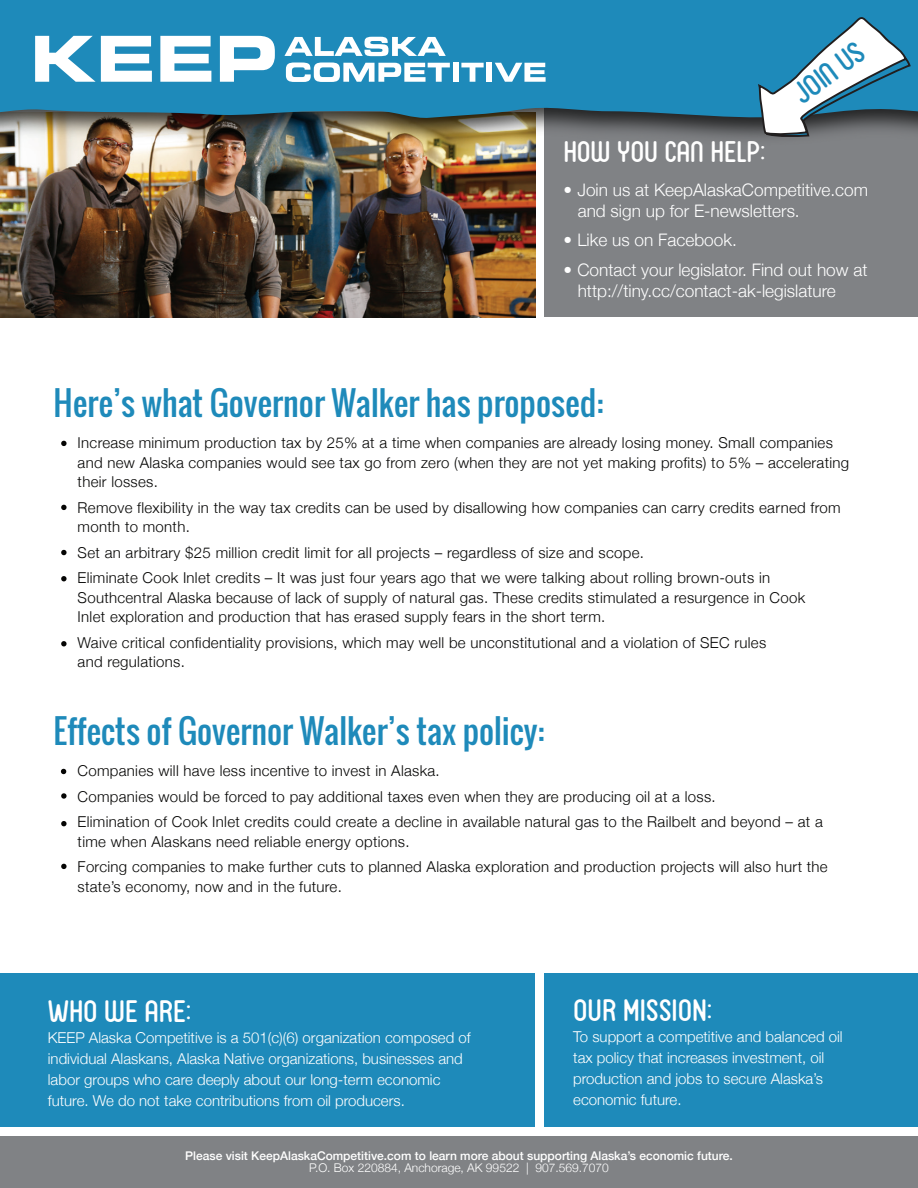
<style>
.page{position:relative;width:918px;height:1188px;background:#fff}
.page>*{position:absolute;margin:0;border:0;box-sizing:border-box;transform-origin:0 0}
.t1{font:32.4px "Oswald";color:#1e8aba}
.t2{font:29.7px "FV Almelo";color:#fff}
.t3{font:29.7px "FV Almelo";color:#1e8aba}
.t4{font:28.5px "FV Almelo";color:#fff}
.t5{font:300 17.25px/20.7px "Helvetica Neue";color:#fff}
.t6{font:300 15px/19.5px "Helvetica Neue";letter-spacing:.02em;color:#050504}
.t7{font:300 15px/21px "Helvetica Neue";color:#fff}
.t8{font:500 12px "Helvetica Neue";color:#fff}
.t9{font:300 12px "Helvetica Neue";color:#fff}
</style>
<div class="page">
<svg style="left:61px;top:441px;width:6px;height:5px"></svg>
<svg style="left:61px;top:505px;width:6px;height:5px"></svg>
<svg style="left:61px;top:550px;width:6px;height:5px"></svg>
<svg style="left:61px;top:576px;width:6px;height:5px"></svg>
<svg style="left:61px;top:641px;width:6px;height:5px"></svg>
<svg style="left:61px;top:769px;width:5px;height:5px"></svg>
<svg style="left:61px;top:793px;width:6px;height:6px"></svg>
<svg style="left:61px;top:821px;width:6px;height:5px"></svg>
<svg style="left:61px;top:864px;width:6px;height:5px"></svg>
<div style="left:0;top:974px;width:541px;height:153px;background:#1e8aba"></div>
<div style="left:540px;top:974px;width:378px;height:153px;background:#1e8aba"></div>
<div style="left:0;top:1136px;width:918px;height:52px;background:#808285"></div>
<div style="left:540px;top:36px;width:378px;height:281px;background:#808285"></div>
<div style="left:535px;top:105px;width:9px;height:1024px;background:#fff"></div>
<img style="left:0;top:153px;width:536px;height:164px">
<img style="left:0;top:123px;width:918px;height:30px">
<svg style="left:0;top:0;width:918px;height:123px;background:#2283ad"></svg>
<svg style="left:35px;top:36px;width:117px;height:46px"></svg>
<svg style="left:160px;top:36px;width:51px;height:46px"></svg>
<svg style="left:220px;top:36px;width:55px;height:46px"></svg>
<svg style="left:284px;top:37px;width:162px;height:19px"></svg>
<svg style="left:286px;top:63px;width:164px;height:19px"></svg>
<div style="left:453px;top:63px;width:6px;height:19px;background:#fff"></div>
<svg style="left:461px;top:63px;width:23px;height:19px"></svg>
<div style="left:486px;top:63px;width:6px;height:19px;background:#fff"></div>
<svg style="left:495px;top:63px;width:51px;height:19px"></svg>
<svg style="left:757px;top:13px;width:155px;height:124px;background:#70a2b9"></svg>
<h2 class="t3" style="left:786px;top:82px;width:82px;rotate:-37deg">JOIN US</h2>
<h3 class="t4" style="left:563px;top:134px;width:204px">HOW YOU CAN HELP:</h3>
<p class="t5" style="left:578px;top:178px;width:292px;text-indent:-14px">• Join us at KeepAlaskaCompetitive.com and sign up for E-newsletters.</p>
<p class="t5" style="left:563px;top:229px;width:175px">• Like us on Facebook.</p>
<p class="t5" style="left:578px;top:258px;width:291px;text-indent:-14px">• Contact your legislator. Find out how at http://tiny.cc/contact-ak-legislature</p>
<h1 class="t1" style="left:54px;top:378px;width:551px">Here’s what Governor Walker has proposed:</h1>
<p class="t6" style="left:78px;top:432px;width:773px">Increase minimum production tax by 25% at a time when companies are already losing money. Small companies and new Alaska companies would see tax go from zero (when they are not yet making profits) to 5% – accelerating their losses.</p>
<p class="t6" style="left:78px;top:497px;width:764px">Remove flexibility in the way tax credits can be used by disallowing how companies can carry credits earned from month to month.</p>
<p class="t6" style="left:78px;top:539px;width:694px;line-height:25.5px">Set an arbitrary $25 million credit limit for all projects – regardless of size and scope.<br>Eliminate Cook Inlet credits – It was just four years ago that we were talking about rolling brown-outs in</p>
<p class="t6" style="left:78px;top:587px;width:729px">Southcentral Alaska because of lack of supply of natural gas. These credits stimulated a resurgence in Cook<br>Inlet exploration and production that has erased supply fears in the short term.</p>
<p class="t6" style="left:78px;top:632px;width:690px">Waive critical confidentiality provisions, which may well be unconstitutional and a violation of SEC rules and regulations.</p>
<h1 class="t1" style="left:54px;top:707px;width:492px">Effects of Governor Walker’s tax policy:</h1>
<p class="t6" style="left:78px;top:757px;width:747px;line-height:25.5px">Companies will have less incentive to invest in Alaska.<br>Companies would be forced to pay additional taxes even when they are producing oil at a loss.<br>Elimination of Cook Inlet credits could create a decline in available natural gas to the Railbelt and beyond – at a</p>
<p class="t6" style="left:78px;top:828px;width:752px;line-height:25.5px">time when Alaskans need reliable energy options.<br>Forcing companies to make further cuts to planned Alaska exploration and production projects will also hurt the</p>
<p class="t6" style="left:78px;top:876px;width:266px">state’s economy, now and in the future.</p>
<h2 class="t2" style="left:48px;top:993px;width:145px">WHO WE ARE:</h2>
<p class="t7" style="left:48px;top:1026px;width:424px">KEEP Alaska Competitive is a 501(c)(6) organization composed of individual Alaskans, Alaska Native organizations, businesses and labor groups who care deeply about our long-term economic future. We do not take contributions from oil producers.</p>
<h2 class="t2" style="left:573px;top:992px;width:141px">OUR MISSION:</h2>
<p class="t7" style="left:573px;top:1025px;width:271px">To support a competitive and balanced oil tax policy that increases investment, oil production and jobs to secure Alaska’s economic future.</p>
<p class="t8" style="left:185px;top:1146px;width:549px">Please visit KeepAlaskaCompetitive.com to learn more about supporting Alaska’s economic future.</p>
<p class="t9" style="left:309px;top:1158px;width:301px">P.O. Box 220884, Anchorage, AK 99522 | 907.569.7070</p>
</div>
